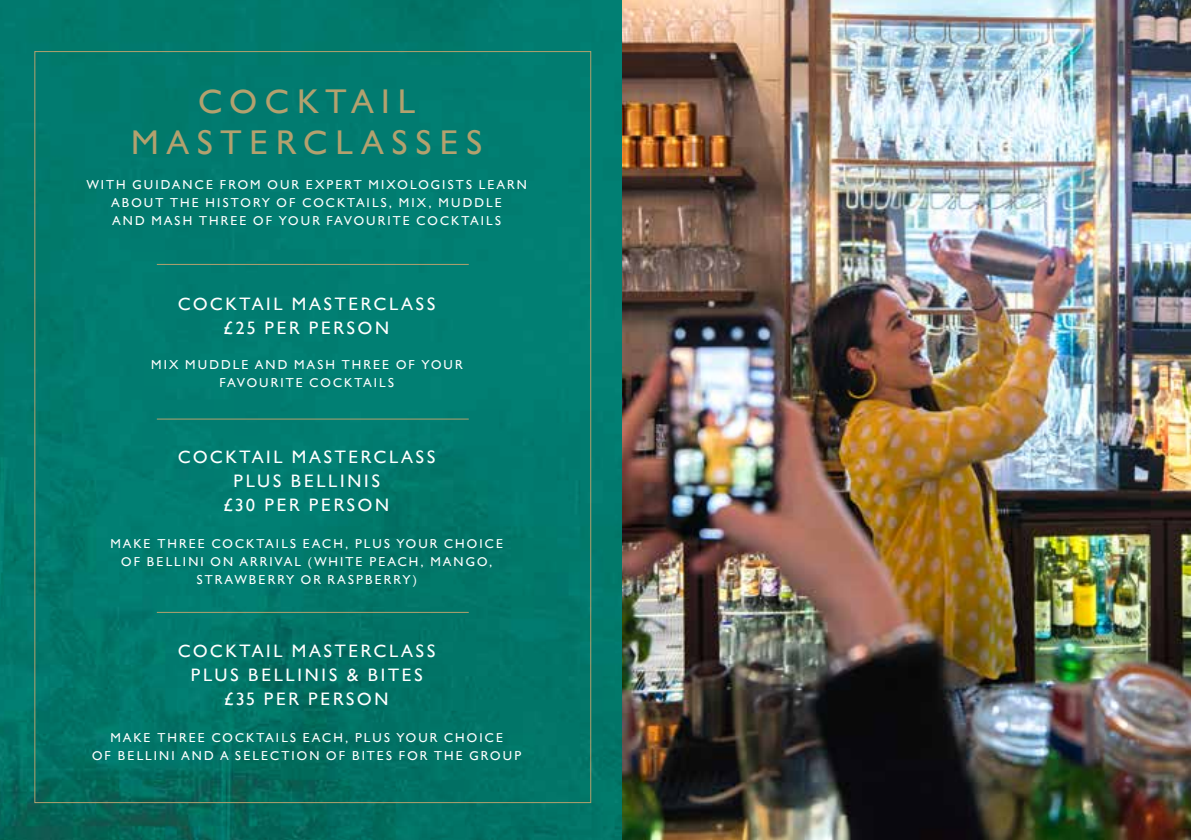
<style>
.page{position:relative;width:1191px;height:840px;background:#fff}
.page>*{position:absolute;margin:0;border:0;box-sizing:border-box;transform-origin:0 0}
.t1{font:34.2px/41.2px "Humanist 521 BT";letter-spacing:.235em;color:#b3a16e;text-align:center}
.t2{font:18px/24px "Humanist 521 BT";letter-spacing:.15em;color:#fff;text-align:center}
.t3{font:13px/18px "Humanist 521 BT";letter-spacing:.165em;color:#fff;text-align:center}
</style>
<div class="page">
<img style="left:0;top:0;width:623px;height:839px">
<img style="left:623px;top:0;width:568px;height:839px">
<hr style="left:157px;top:264px;width:312px;height:1px;background:#b3a16e">
<hr style="left:157px;top:418px;width:312px;height:1px;background:#b3a16e">
<hr style="left:157px;top:611px;width:312px;height:1px;background:#b3a16e">
<h1 class="t1" style="left:131px;top:81px;width:352px">COCKTAIL<br>MASTERCLASSES</h1>
<p class="t3" style="left:87px;top:175px;width:441px">WITH GUIDANCE FROM OUR EXPERT MIXOLOGISTS LEARN<br>ABOUT THE HISTORY OF COCKTAILS, MIX, MUDDLE<br>AND MASH THREE OF YOUR FAVOURITE COCKTAILS</p>
<h2 class="t2" style="left:178px;top:292px;width:259px">COCKTAIL MASTERCLASS £25 PER PERSON</h2>
<p class="t3" style="left:151px;top:355px;width:313px">MIX MUDDLE AND MASH THREE OF YOUR<br>FAVOURITE COCKTAILS</p>
<h2 class="t2" style="left:178px;top:445px;width:259px">COCKTAIL MASTERCLASS<br>PLUS BELLINIS<br>£30 PER PERSON</h2>
<p class="t3" style="left:110px;top:534px;width:394px">MAKE THREE COCKTAILS EACH, PLUS YOUR CHOICE<br>OF BELLINI ON ARRIVAL (WHITE PEACH, MANGO,<br>STRAWBERRY OR RASPBERRY)</p>
<h2 class="t2" style="left:178px;top:638px;width:259px">COCKTAIL MASTERCLASS<br>PLUS BELLINIS &amp; BITES £35 PER PERSON</h2>
<p class="t3" style="left:92px;top:727px;width:431px">MAKE THREE COCKTAILS EACH, PLUS YOUR CHOICE<br>OF BELLINI AND A SELECTION OF BITES FOR THE GROUP</p>
</div>
